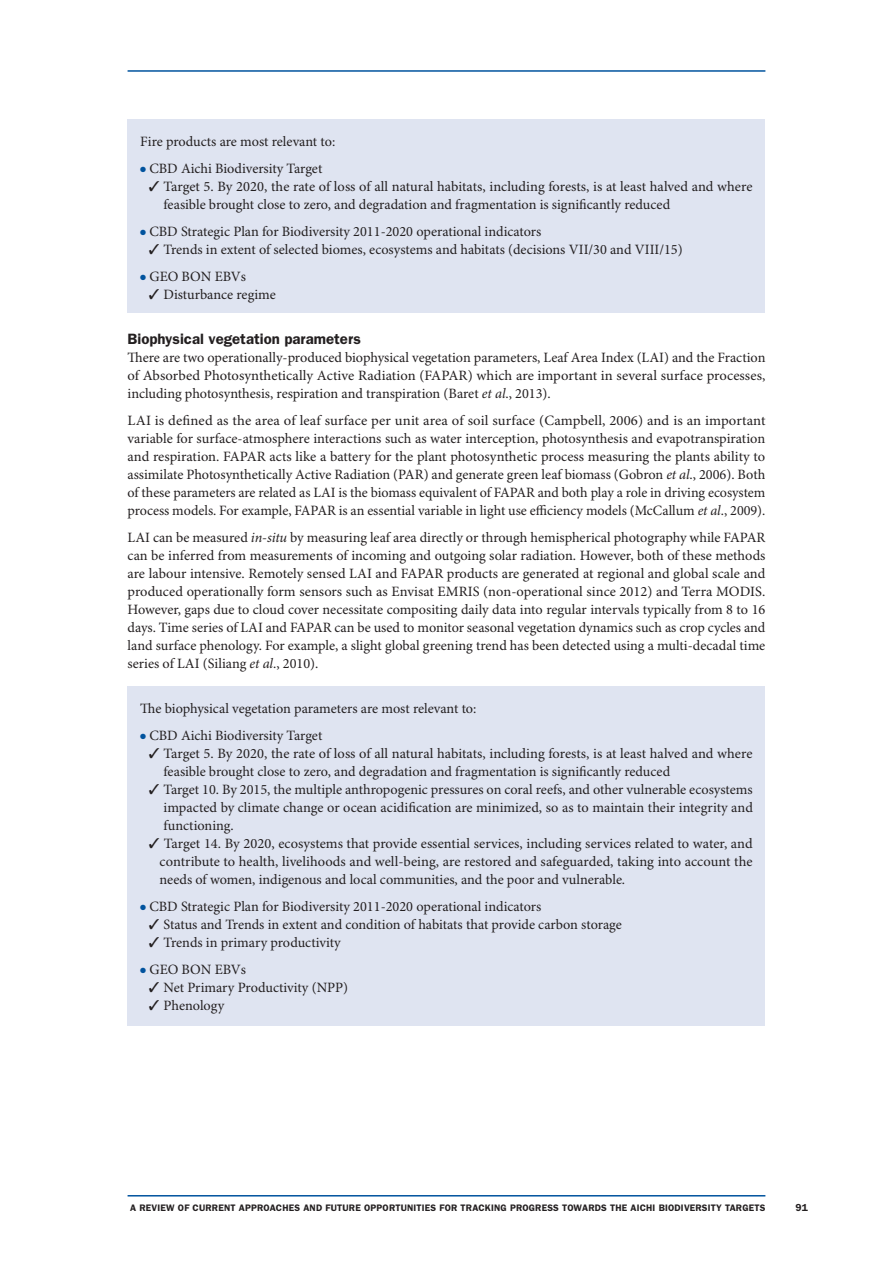
<style>
.page{position:relative;width:893px;height:1263px;background:#fff}
.page>*{position:absolute;margin:0;border:0;box-sizing:border-box;transform-origin:0 0}
.t1{font:600 15px "ITC Franklin Gothic Std";color:#231f20}
.t2{font:14.25px/18px "Minion Pro";color:#231f20;text-align:justify}
.t3{font:600 10.2px "ITC Franklin Gothic Std";color:#231f20}
.t4{font:600 9.45px "ITC Franklin Gothic Std";letter-spacing:.02em;color:#231f20}
.s1{color:#01539e}
.s2{font-style:italic}
</style>
<div class="page">
<hr style="left:128px;top:1195px;width:637px;height:1px;background:#01539e">
<hr style="left:128px;top:70px;width:637px;height:2px;background:#01539e">
<div style="left:128px;top:119px;width:637px;height:194px;background:#dfe4f1"></div>
<div style="left:128px;top:686px;width:637px;height:339px;background:#dfe4f1"></div>
<p class="t2" style="left:140px;top:133px;width:196px">Fire products are most relevant to:</p>
<p class="t2" style="left:140px;top:160px;width:184px"><span class="s1">●</span> CBD Aichi Biodiversity Target</p>
<p class="t2" style="left:164px;top:178px;width:590px;text-indent:-15px">✓ Target 5. By 2020, the rate of loss of all natural habitats, including forests, is at least halved and where feasible brought close to zero, and degradation and fragmentation is significantly reduced</p>
<p class="t2" style="left:140px;top:223px;width:402px"><span class="s1">●</span> CBD Strategic Plan for Biodiversity 2011-2020 operational indicators</p>
<p class="t2" style="left:149px;top:241px;width:535px">✓ Trends in extent of selected biomes, ecosystems and habitats (decisions VII/30 and VIII/15)</p>
<p class="t2" style="left:140px;top:268px;width:107px"><span class="s1">●</span> GEO BON EBVs</p>
<p class="t2" style="left:149px;top:286px;width:129px">✓ Disturbance regime</p>
<p class="t1" style="left:128px;top:330px;width:235px">Biophysical vegetation parameters</p>
<p class="t2" style="left:128px;top:349px;width:639px">There are two operationally-produced biophysical vegetation parameters, Leaf Area Index (LAI) and the Fraction of Absorbed Photosynthetically Active Radiation (FAPAR) which are important in several surface processes, including photosynthesis, respiration and transpiration (Baret <span class="s2">et al</span>., 2013).</p>
<p class="t2" style="left:128px;top:412px;width:639px">LAI is defined as the area of leaf surface per unit area of soil surface (Campbell, 2006) and is an important variable for surface-atmosphere interactions such as water interception, photosynthesis and evapotranspiration and respiration. FAPAR acts like a battery for the plant photosynthetic process measuring the plants ability to assimilate Photosynthetically Active Radiation (PAR) and generate green leaf biomass (Gobron <span class="s2">et al</span>., 2006). Both of these parameters are related as LAI is the biomass equivalent of FAPAR and both play a role in driving ecosystem process models. For example, FAPAR is an essential variable in light use efficiency models (McCallum <span class="s2">et al</span>., 2009).</p>
<p class="t2" style="left:128px;top:529px;width:639px">LAI can be measured <span class="s2">in-situ</span> by measuring leaf area directly or through hemispherical photography while FAPAR can be inferred from measurements of incoming and outgoing solar radiation. However, both of these methods are labour intensive. Remotely sensed LAI and FAPAR products are generated at regional and global scale and produced operationally form sensors such as Envisat EMRIS (non-operational since 2012) and Terra MODIS.<br>However, gaps due to cloud cover necessitate compositing daily data into regular intervals typically from 8 to 16 days. Time series of LAI and FAPAR can be used to monitor seasonal vegetation dynamics such as crop cycles and land surface phenology. For example, a slight global greening trend has been detected using a multi-decadal time series of LAI (Siliang <span class="s2">et al</span>., 2010).</p>
<p class="t2" style="left:140px;top:700px;width:338px">The biophysical vegetation parameters are most relevant to:</p>
<p class="t2" style="left:140px;top:727px;width:184px"><span class="s1">●</span> CBD Aichi Biodiversity Target</p>
<p class="t2" style="left:164px;top:745px;width:590px;text-indent:-15px">✓ Target 5. By 2020, the rate of loss of all natural habitats, including forests, is at least halved and where feasible brought close to zero, and degradation and fragmentation is significantly reduced</p>
<p class="t2" style="left:164px;top:781px;width:591px;text-indent:-15px">✓ Target 10. By 2015, the multiple anthropogenic pressures on coral reefs, and other vulnerable ecosystems impacted by climate change or ocean acidification are minimized, so as to maintain their integrity and functioning.</p>
<p class="t2" style="left:160px;top:835px;width:595px;text-indent:-11px">✓ Target 14. By 2020, ecosystems that provide essential services, including services related to water, and contribute to health, livelihoods and well-being, are restored and safeguarded, taking into account the needs of women, indigenous and local communities, and the poor and vulnerable.</p>
<p class="t2" style="left:140px;top:898px;width:402px"><span class="s1">●</span> CBD Strategic Plan for Biodiversity 2011-2020 operational indicators</p>
<p class="t2" style="left:149px;top:916px;width:475px">✓ Status and Trends in extent and condition of habitats that provide carbon storage</p>
<p class="t2" style="left:149px;top:934px;width:193px">✓ Trends in primary productivity</p>
<p class="t2" style="left:140px;top:961px;width:107px"><span class="s1">●</span> GEO BON EBVs</p>
<p class="t2" style="left:149px;top:979px;width:201px">✓ Net Primary Productivity (NPP)</p>
<p class="t2" style="left:149px;top:997px;width:77px">✓ Phenology</p>
<p class="t4" style="left:130px;top:1202px;width:637px">A REVIEW OF CURRENT APPROACHES AND FUTURE OPPORTUNITIES FOR TRACKING PROGRESS TOWARDS THE AICHI BIODIVERSITY TARGETS</p>
<p class="t3" style="left:796px;top:1201px;width:14px">91</p>
</div>
